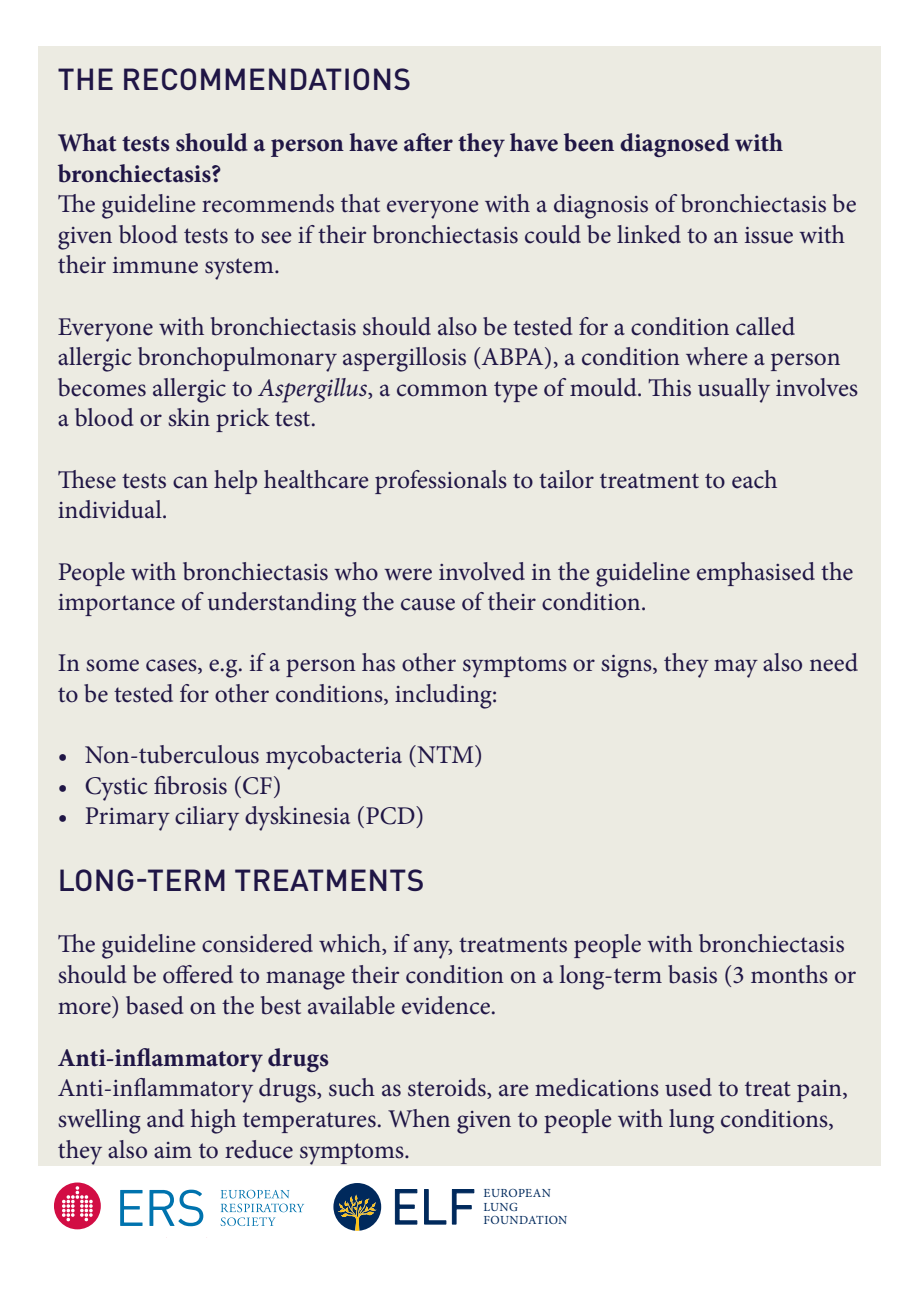
<style>
.page{position:relative;width:919px;height:1289px;background:#fff}
.page>*{position:absolute;margin:0;border:0;box-sizing:border-box;transform-origin:0 0}
.t1{font:500 30px "DIN Pro";letter-spacing:.01em;color:#1f1545}
.t2{font:25.5px/30.6px "Minion Pro";color:#1f1545}
.t3{font:700 25.5px/30.6px "Minion Pro";color:#1f1545}
.t4{font:12.45px/13.4px "Minion Pro";letter-spacing:.025em;color:#00295c}
.s1{font-style:italic}
</style>
<div class="page">
<div style="left:38px;top:46px;width:842px;height:1119px;background:#ecebe2"></div>
<svg style="left:395px;top:1189px;width:22px;height:35px"></svg>
<svg style="left:424px;top:1189px;width:22px;height:35px"></svg>
<svg style="left:452px;top:1189px;width:22px;height:35px"></svg>
<svg style="left:333px;top:1183px;width:48px;height:47px"></svg>
<svg style="left:220px;top:1189px;width:84px;height:36px"></svg>
<svg style="left:120px;top:1189px;width:22px;height:36px"></svg>
<div style="left:54px;top:1182px;width:47px;height:47px;background:#d20d44;border-radius:50%"></div>
<svg style="left:62px;top:1186px;width:31px;height:35px"></svg>
<svg style="left:149px;top:1189px;width:54px;height:37px"></svg>
<p class="t1" style="left:58px;top:55px;width:355px">THE RECOMMENDATIONS</p>
<p class="t3" style="left:58px;top:127px;width:726px">What tests should a person have after they have been diagnosed with bronchiectasis?</p>
<p class="t2" style="left:58px;top:189px;width:800px">The guideline recommends that everyone with a diagnosis of bronchiectasis be given blood tests to see if their bronchiectasis could be linked to an issue with their immune system.</p>
<p class="t2" style="left:58px;top:311px;width:802px">Everyone with bronchiectasis should also be tested for a condition called allergic bronchopulmonary aspergillosis (ABPA), a condition where a person becomes allergic to <span class="s1">Aspergillus</span>, a common type of mould. This usually involves a blood or skin prick test.</p>
<p class="t2" style="left:58px;top:464px;width:721px">These tests can help healthcare professionals to tailor treatment to each individual.</p>
<p class="t2" style="left:58px;top:556px;width:797px">People with bronchiectasis who were involved in the guideline emphasised the importance of understanding the cause of their condition.</p>
<p class="t2" style="left:58px;top:648px;width:802px">In some cases, e.g. if a person has other symptoms or signs, they may also need to be tested for other conditions, including:</p>
<p class="t2" style="left:58px;top:740px;width:427px">• Non-tuberculous mycobacteria (NTM)</p>
<p class="t2" style="left:58px;top:770px;width:225px">• Cystic fibrosis (CF)</p>
<p class="t2" style="left:58px;top:801px;width:368px">• Primary ciliary dyskinesia (PCD)</p>
<p class="t1" style="left:58px;top:856px;width:368px">LONG-TERM TREATMENTS</p>
<p class="t2" style="left:58px;top:929px;width:799px">The guideline considered which, if any, treatments people with bronchiectasis should be offered to manage their condition on a long-term basis (3 months or more) based on the best available evidence.</p>
<p class="t3" style="left:58px;top:1042px;width:272px">Anti-inflammatory drugs</p>
<p class="t2" style="left:58px;top:1073px;width:791px">Anti-inflammatory drugs, such as steroids, are medications used to treat pain, swelling and high temperatures. When given to people with lung conditions, they also aim to reduce symptoms.</p>
<p class="t4" style="left:483px;top:1186px;width:85px">EUROPEAN<br>LUNG<br>FOUNDATION</p>
</div>
